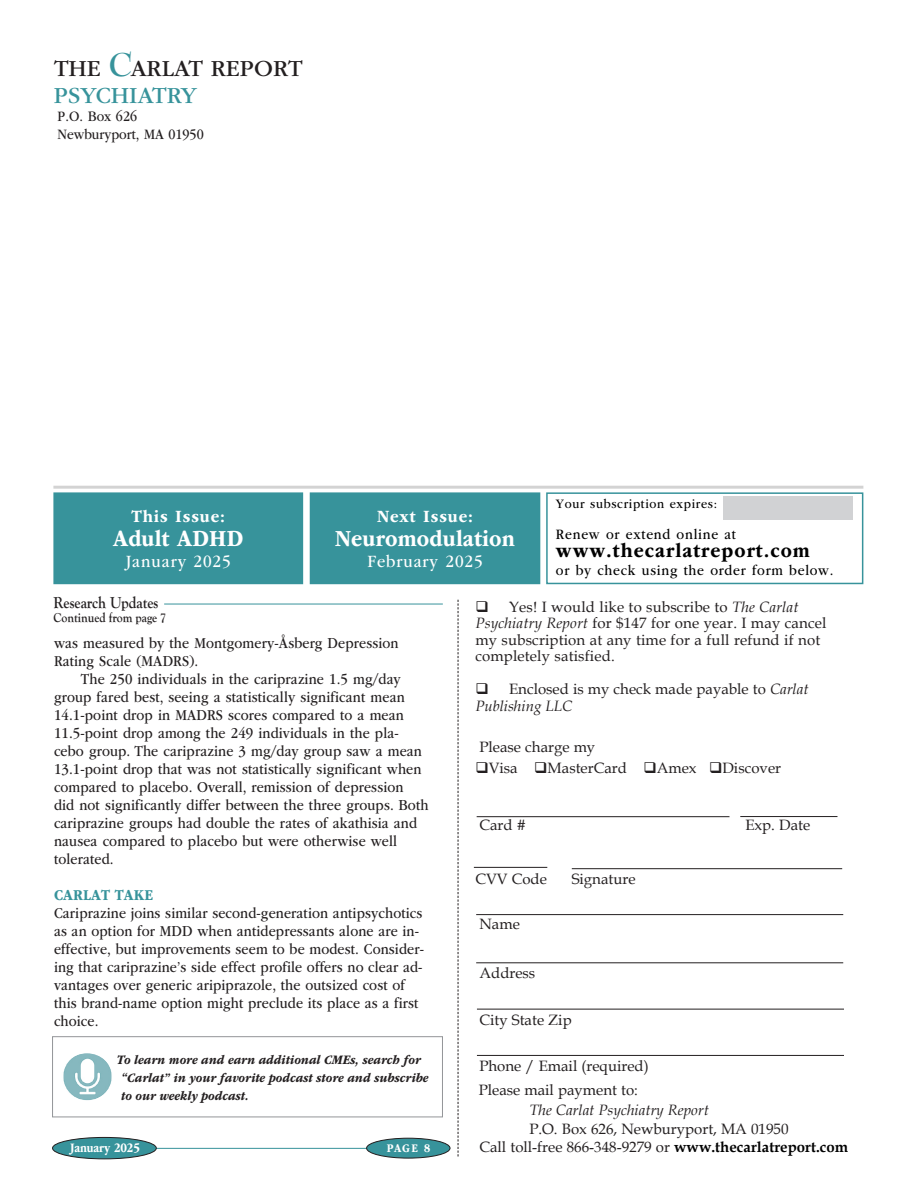
<style>
.page{position:relative;width:918px;height:1188px;background:#fff}
.page>*{position:absolute;margin:0;border:0;box-sizing:border-box;transform-origin:0 0}
.t1{font:24px/27px "ITC Garamond Std";color:#231f20}
.t2{font:700 24px "ITC Garamond Std";letter-spacing:.01em;color:#fff;scale:.88 1}
.t3{font:700 21px "ITC Garamond Std";letter-spacing:.055em;color:#000;scale:.9 1}
.t4{font:18px "ITC Garamond Std";letter-spacing:.055em;color:#fff;scale:.9 1}
.t5{font:700 18px "ITC Garamond Std";letter-spacing:.055em;color:#fff;scale:.9 1}
.t6{font:700 16.5px "Goudy Old Style T";color:#231f20;scale:.88 1}
.t7{font:15.75px/18px "ITC Garamond Std";letter-spacing:.01em;color:#231f20;scale:.88 1}
.t8{font:700 15.75px "ITC Garamond Std";letter-spacing:.01em;color:#37939b;scale:.88 1}
.t9{font:15px/16.5px "Book Antiqua";color:#231f20}
.t10{font:15px "ITC Garamond Std";letter-spacing:.055em;color:#000;scale:.9 1}
.t11{font:15px/18px "ITC Garamond Std";color:#231f20;scale:.88 1}
.t12{font:italic 15px "Book Antiqua";color:#231f20}
.t13{font:italic 700 13.5px/18px "ITC Garamond Std";color:#231f20;scale:.88 1}
.t14{font:13.5px "ITC Garamond Std";letter-spacing:.055em;color:#000;scale:.9 1}
.t15{font:700 13.5px "Goudy Old Style T";color:#231f20;scale:.88 1}
.t16{font:700 13.5px "ITC Garamond Std";letter-spacing:-.01em;color:#fff;scale:.82 1}
.t17{font:700 12.15px "ITC Garamond Std";color:#fff;scale:.85 1}
.s1{font-family:"Bernhard Modern Std";font-weight:700;font-size:36px;color:#37939b}
.s2{color:#37939b}
.s3{font-style:italic}
.s4{font-weight:700;color:#000}
</style>
<div class="page">
<svg style="left:458px;top:600px;width:1px;height:557px"></svg>
<hr style="left:54px;top:1148px;width:396px;height:1px;background:#37939b">
<div style="left:367px;top:1138px;width:83px;height:20px;background:#37939b;border-radius:50%"></div>
<div style="left:366px;top:1138px;width:84px;height:20px;border:1px solid #231f20;border-radius:50%"></div>
<div style="left:53px;top:1137px;width:103px;height:22px;background:#37939b;border-radius:50%"></div>
<div style="left:52px;top:1137px;width:105px;height:22px;border:1px solid #231f20;border-radius:50%"></div>
<div style="left:54px;top:493px;width:248px;height:90px;background:#37939b"></div>
<div style="left:53px;top:492px;width:250px;height:92px;border:2px solid #37939b"></div>
<div style="left:310px;top:493px;width:230px;height:90px;background:#37939b"></div>
<div style="left:310px;top:492px;width:230px;height:92px;border:2px solid #37939b"></div>
<hr style="left:53px;top:486px;width:810px;height:3px;background:#231f20">
<div style="left:546px;top:492px;width:317px;height:92px;border:2px solid #37939b"></div>
<div style="left:723px;top:496px;width:130px;height:24px;background:#d1d2d4"></div>
<div style="left:52px;top:1036px;width:391px;height:81px;border:1px solid #939598"></div>
<img style="left:63px;top:1053px;width:49px;height:47px">
<hr style="left:164px;top:604px;width:279px;height:1px;background:#37939b">
<hr style="left:474px;top:867px;width:73px;height:1px;background:#231f20">
<hr style="left:477px;top:816px;width:252px;height:1px;background:#231f20">
<hr style="left:572px;top:868px;width:270px;height:1px;background:#231f20">
<hr style="left:476px;top:914px;width:367px;height:1px;background:#231f20">
<hr style="left:476px;top:962px;width:367px;height:1px;background:#231f20">
<hr style="left:477px;top:1009px;width:367px;height:1px;background:#231f20">
<hr style="left:477px;top:1055px;width:367px;height:1px;background:#231f20">
<hr style="left:740px;top:816px;width:97px;height:1px;background:#231f20">
<h1 class="t1" style="left:54px;top:55px;width:250px">THE <span class="s1">C</span>ARLAT REPORT<br><span class="s2">PSYCHIATRY</span></h1>
<p class="t11" style="left:58px;top:107px;width:168px">P.O. Box 626<br>Newburyport, MA 01950</p>
<p class="t5" style="left:131px;top:506px;width:105px">This Issue:</p>
<h1 class="t2" style="left:113px;top:525px;width:150px">Adult ADHD</h1>
<p class="t4" style="left:126px;top:552px;width:118px">January 2025</p>
<p class="t5" style="left:377px;top:506px;width:108px">Next Issue:</p>
<h1 class="t2" style="left:335px;top:525px;width:206px">Neuromodulation</h1>
<p class="t4" style="left:367px;top:552px;width:130px">February 2025</p>
<p class="t14" style="left:556px;top:496px;width:181px">Your subscription expires:</p>
<p class="t10" style="left:556px;top:526px;width:202px">Renew or extend online at</p>
<h2 class="t3" style="left:556px;top:539px;width:284px">www.thecarlatreport.com</h2>
<p class="t10" style="left:556px;top:562px;width:310px">or by check using the order form below.</p>
<p class="t6" style="left:53px;top:593px;width:121px">Research Updates</p>
<p class="t7" style="left:54px;top:634px;width:393px">was measured by the Montgomery-Åsberg Depression<br>Rating Scale (MADRS).</p>
<p class="t7" style="left:54px;top:670px;width:427px;text-indent:27px">The 250 individuals in the cariprazine 1.5 mg/day group fared best, seeing a statistically significant mean 14.1-point drop in MADRS scores compared to a mean 11.5-point drop among the 249 individuals in the pla&shy;cebo group. The cariprazine 3 mg/day group saw a mean 13.1-point drop that was not statistically significant when compared to placebo. Overall, remission of depression<br>did not significantly differ between the three groups. Both cariprazine groups had double the rates of akathisia and nausea compared to placebo but were otherwise well tolerated.</p>
<p class="t8" style="left:54px;top:886px;width:114px">CARLAT TAKE</p>
<p class="t7" style="left:54px;top:904px;width:422px">Cariprazine joins similar second-generation antipsychotics as an option for MDD when antidepressants alone are in&shy;effective, but improvements seem to be modest. Consider&shy;ing that cariprazine’s side effect profile offers no clear ad&shy;vantages over generic aripiprazole, the outsized cost of this brand-name option might preclude its place as a first choice.</p>
<p class="t15" style="left:53px;top:610px;width:130px">Continued from page 7</p>
<p class="t13" style="left:121px;top:1050px;width:351px;text-indent:-5px">To learn more and earn additional CMEs, search for “Carlat” in your favorite podcast store and subscribe to our weekly podcast.</p>
<p class="t16" style="left:70px;top:1140px;width:87px">January 2025</p>
<p class="t17" style="left:387px;top:1141px;width:53px">PAGE 8</p>
<p class="t9" style="left:475px;top:598px;width:353px">❑ Yes! I would like to subscribe to <span class="s3">The Carlat Psychiatry Report</span> for $147 for one year. I may cancel my subscription at any time for a full refund if not completely satisfied.</p>
<p class="t9" style="left:475px;top:681px;width:335px">❑ Enclosed is my check made payable to <span class="s3">Carlat<br>Publishing LLC</span></p>
<p class="t9" style="left:479px;top:739px;width:117px">Please charge my</p>
<p class="t9" style="left:475px;top:760px;width:307px">❑Visa ❑MasterCard ❑Amex ❑Discover</p>
<p class="t9" style="left:479px;top:817px;width:48px">Card #</p>
<p class="t9" style="left:745px;top:817px;width:66px">Exp. Date</p>
<p class="t9" style="left:475px;top:871px;width:73px">CVV Code</p>
<p class="t9" style="left:572px;top:871px;width:65px">Signature</p>
<p class="t9" style="left:479px;top:916px;width:42px">Name</p>
<p class="t9" style="left:479px;top:965px;width:57px">Address</p>
<p class="t9" style="left:479px;top:1012px;width:94px">City State Zip</p>
<p class="t9" style="left:479px;top:1054px;width:171px;line-height:24px">Phone / Email (required)<br>Please mail payment to:</p>
<p class="t12" style="left:529px;top:1101px;width:181px">The Carlat Psychiatry Report</p>
<p class="t9" style="left:479px;top:1121px;width:370px;line-height:17.7px;text-indent:50px">P.O. Box 626, Newburyport, MA 01950<br>Call toll-free 866-348-9279 or <span class="s4">www.thecarlatreport.com</span></p>
</div>
